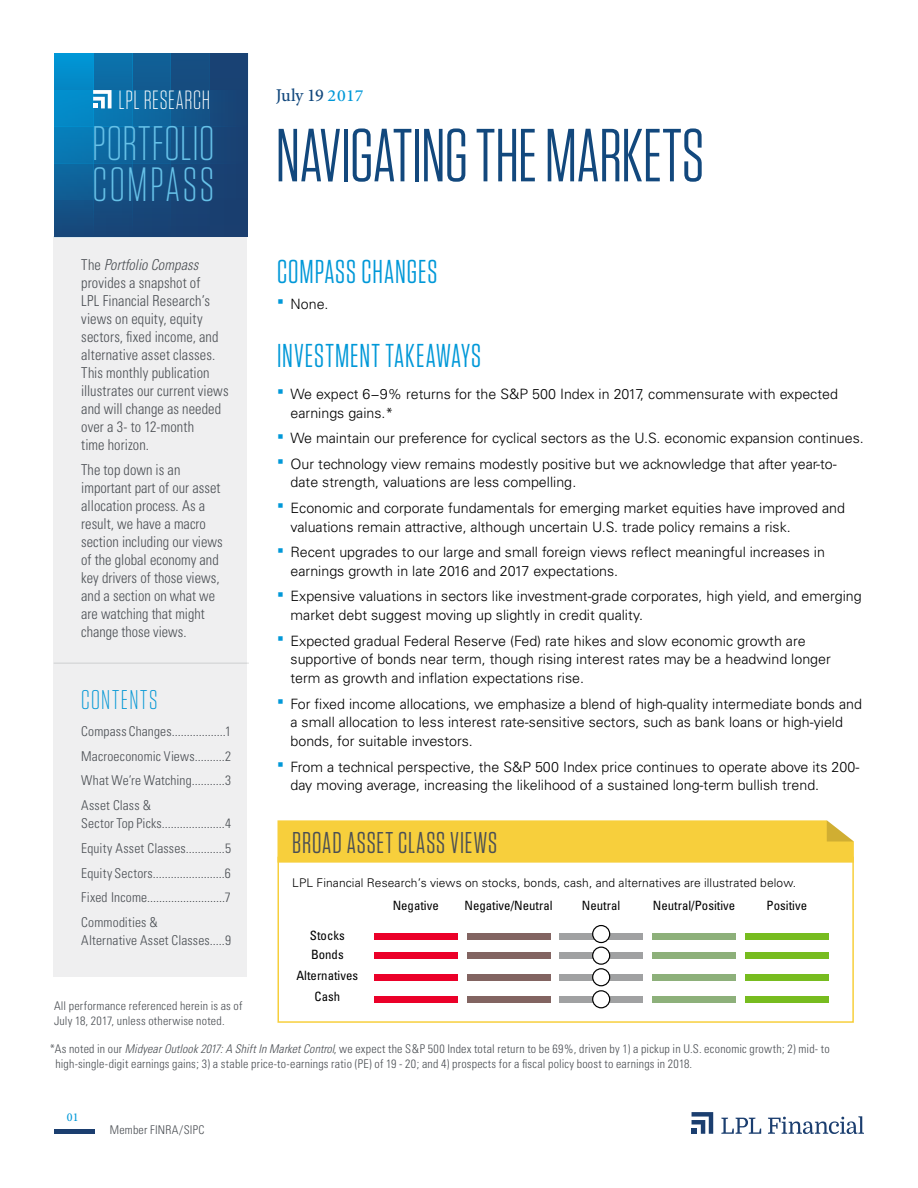
<style>
.page{position:relative;width:918px;height:1188px;background:#fff}
.page>*{position:absolute;margin:0;border:0;box-sizing:border-box;transform-origin:0 0}
.t1{font:75px "Tungsten Narrow";letter-spacing:-.005em;color:#12487d}
.t2{font:300 48.3px "Tungsten Narrow";letter-spacing:.02em;color:#66c1e8}
.t3{font:300 48px "Tungsten Narrow";letter-spacing:.055em;color:#66c1e8}
.t4{font:33px "Tungsten Narrow";letter-spacing:.03em;color:#0098d8}
.t5{font:30px "Tungsten Narrow";letter-spacing:.03em;color:#4b4f54}
.t6{font:300 27px "Tungsten Narrow";letter-spacing:.06em;color:#0497d5;scale:1.04 1}
.t7{font:300 26.25px "Tungsten Narrow";letter-spacing:.025em;color:#fff}
.t8{font:500 18px "Minion Pro";letter-spacing:-.03em;color:#12487d}
.t9{font:300 condensed 15px/18px "Univers";color:#4b4f54;scale:.96 1}
.t10{font:300 14.25px/18.8px "Univers";color:#000}
.t11{font:300 condensed 13.5px/24.8px "Univers";letter-spacing:.015em;color:#4b4f54;text-align:justify}
.t12{font:condensed 12.75px "Univers";color:#000}
.t13{font:300 condensed 12px/15px "Univers";letter-spacing:.015em;color:#4b4f54}
.t14{font:300 12px "Univers";letter-spacing:.01em;color:#000}
.t15{font:500 12px "Minion Pro";color:#0098d8}
.s1{font-size:16.95px;color:#0098d8}
.s2{font-style:italic}
</style>
<div class="page">
<hr style="left:54px;top:1130px;width:40px;height:4px;background:#1b3e6f">
<svg style="left:692px;top:1112px;width:21px;height:22px"></svg>
<svg style="left:721px;top:1118px;width:40px;height:16px"></svg>
<svg style="left:768px;top:1116px;width:96px;height:18px"></svg>
<div style="left:54px;top:236px;width:193px;height:740px;background:#efeff0"></div>
<div style="left:93px;top:54px;width:39px;height:183px;background:#0b72ac"></div>
<div style="left:210px;top:54px;width:39px;height:183px;background:#194274"></div>
<div style="left:171px;top:54px;width:39px;height:183px;background:#145185"></div>
<div style="left:132px;top:54px;width:39px;height:183px;background:#0f639a"></div>
<div style="left:54px;top:54px;width:39px;height:183px;background:#038cca"></div>
<div style="left:54px;top:163px;width:194px;height:37px;background:linear-gradient(to right,#0e649c,#1a3b6c)"></div>
<div style="left:54px;top:201px;width:194px;height:36px;background:linear-gradient(to right,#154d81,#1a3c6d)"></div>
<div style="left:54px;top:127px;width:194px;height:36px;background:linear-gradient(to right,#077eba,#1a3c6d)"></div>
<svg style="left:93px;top:90px;width:19px;height:18px"></svg>
<hr style="left:54px;top:662px;width:195px;height:2px;background:#4b4f54">
<div style="left:277px;top:857px;width:577px;height:166px;background:#fff;border:2px solid #f7cf3c"></div>
<div style="left:745px;top:952px;width:83px;height:7px;background:#77bc1f"></div>
<div style="left:653px;top:952px;width:83px;height:7px;background:#8db07a"></div>
<div style="left:560px;top:952px;width:83px;height:7px;background:#a0a1a2"></div>
<div style="left:467px;top:952px;width:83px;height:7px;background:#826461"></div>
<div style="left:374px;top:952px;width:83px;height:7px;background:#eb0029"></div>
<div style="left:593px;top:947px;width:17px;height:17px;background:#fff;border-radius:50%"></div>
<div style="left:592px;top:947px;width:18px;height:18px;border:1px solid #000;border-radius:50%"></div>
<div style="left:745px;top:996px;width:83px;height:7px;background:#77bc1f"></div>
<div style="left:653px;top:996px;width:83px;height:7px;background:#8db07a"></div>
<div style="left:560px;top:996px;width:83px;height:7px;background:#a0a1a2"></div>
<div style="left:467px;top:996px;width:83px;height:7px;background:#826461"></div>
<div style="left:374px;top:996px;width:83px;height:7px;background:#eb0029"></div>
<div style="left:593px;top:991px;width:17px;height:17px;background:#fff;border-radius:50%"></div>
<div style="left:592px;top:990px;width:18px;height:18px;border:1px solid #000;border-radius:50%"></div>
<div style="left:745px;top:933px;width:83px;height:7px;background:#77bc1f"></div>
<div style="left:653px;top:933px;width:83px;height:7px;background:#8db07a"></div>
<div style="left:560px;top:933px;width:83px;height:7px;background:#a0a1a2"></div>
<div style="left:467px;top:933px;width:83px;height:7px;background:#826461"></div>
<div style="left:374px;top:933px;width:83px;height:7px;background:#eb0029"></div>
<div style="left:593px;top:926px;width:17px;height:17px;background:#fff;border-radius:50%"></div>
<div style="left:592px;top:925px;width:18px;height:18px;border:1px solid #000;border-radius:50%"></div>
<div style="left:745px;top:974px;width:83px;height:7px;background:#77bc1f"></div>
<div style="left:653px;top:974px;width:83px;height:7px;background:#8db07a"></div>
<div style="left:560px;top:974px;width:83px;height:7px;background:#a0a1a2"></div>
<div style="left:467px;top:974px;width:83px;height:7px;background:#826461"></div>
<div style="left:374px;top:974px;width:83px;height:7px;background:#eb0029"></div>
<div style="left:593px;top:969px;width:17px;height:17px;background:#fff;border-radius:50%"></div>
<div style="left:592px;top:968px;width:18px;height:18px;border:1px solid #000;border-radius:50%"></div>
<svg style="left:277px;top:820px;width:577px;height:43px"></svg>
<h3 class="t7" style="left:118px;top:87px;width:93px">LPL RESEARCH</h3>
<p class="t8" style="left:276px;top:84px;width:89px">July 19 <span class="s1">2017</span></p>
<h2 class="t2" style="left:92px;top:120px;width:124px">PORTFOLIO</h2>
<h3 class="t3" style="left:92px;top:160px;width:123px">COMPASS</h3>
<h1 class="t1" style="left:276px;top:118px;width:430px">NAVIGATING THE MARKETS</h1>
<p class="t9" style="left:81px;top:256px;width:155px">The <span class="s2">Portfolio Compass </span>provides a snapshot of<br>LPL Financial Research’s views on equity, equity sectors, fixed income, and alternative asset classes.<br>This monthly publication illustrates our current views and will change as needed over a 3- to 12-month<br>time horizon.</p>
<p class="t9" style="left:81px;top:460px;width:149px">The top down is an important part of our asset allocation process. As a result, we have a macro section including our views of the global economy and key drivers of those views, and a section on what we are watching that might change those views.</p>
<h3 class="t4" style="left:277px;top:256px;width:162px">COMPASS CHANGES</h3>
<p class="t10" style="left:291px;top:295px;width:40px">None.</p>
<h3 class="t4" style="left:277px;top:339px;width:206px">INVESTMENT TAKEAWAYS</h3>
<p class="t10" style="left:291px;top:385px;width:549px">We expect 6−9% returns for the S&amp;P 500 Index in 2017, commensurate with expected earnings gains.*</p>
<p class="t10" style="left:291px;top:425px;width:575px;line-height:25.5px">We maintain our preference for cyclical sectors as the U.S. economic expansion continues.<br>Our technology view remains modestly positive but we acknowledge that after year-to-</p>
<p class="t10" style="left:291px;top:470px;width:556px;line-height:25.5px">date strength, valuations are less compelling.<br>Economic and corporate fundamentals for emerging market equities have improved and</p>
<p class="t10" style="left:291px;top:514px;width:536px;line-height:25.5px">valuations remain attractive, although uncertain U.S. trade policy remains a risk.<br>Recent upgrades to our large and small foreign views reflect meaningful increases in</p>
<p class="t10" style="left:291px;top:558px;width:573px;line-height:25.5px">earnings growth in late 2016 and 2017 expectations.<br>Expensive valuations in sectors like investment-grade corporates, high yield, and emerging</p>
<p class="t10" style="left:291px;top:602px;width:517px;line-height:25.5px">market debt suggest moving up slightly in credit quality.<br>Expected gradual Federal Reserve (Fed) rate hikes and slow economic growth are</p>
<p class="t10" style="left:291px;top:650px;width:542px">supportive of bonds near term, though rising interest rates may be a headwind longer term as growth and inflation expectations rise.</p>
<p class="t10" style="left:291px;top:694px;width:573px">For fixed income allocations, we emphasize a blend of high-quality intermediate bonds and a small allocation to less interest rate-sensitive sectors, such as bank loans or high-yield bonds, for suitable investors.</p>
<p class="t10" style="left:291px;top:757px;width:570px">From a technical perspective, the S&amp;P 500 Index price continues to operate above its 200- day moving average, increasing the likelihood of a sustained long-term bullish trend.</p>
<h3 class="t6" style="left:81px;top:687px;width:75px">CONTENTS</h3>
<p class="t11" style="left:81px;top:719px;width:151px">Compass Changes..................1<br>Macroeconomic Views..........2<br>What We’re Watching...........3<br>Asset Class &amp;</p>
<p class="t11" style="left:81px;top:811px;width:151px">Sector Top Picks.....................4<br>Equity Asset Classes.............5<br>Equity Sectors........................6<br>Fixed Income..........................7<br>Commodities &amp;</p>
<p class="t11" style="left:81px;top:928px;width:151px">Alternative Asset Classes.....9</p>
<h3 class="t5" style="left:292px;top:828px;width:207px">BROAD ASSET CLASS VIEWS</h3>
<p class="t14" style="left:292px;top:875px;width:506px">LPL Financial Research’s views on stocks, bonds, cash, and alternatives are illustrated below.</p>
<p class="t12" style="left:393px;top:897px;width:48px">Negative</p>
<p class="t12" style="left:464px;top:897px;width:90px">Negative/Neutral</p>
<p class="t12" style="left:582px;top:897px;width:40px">Neutral</p>
<p class="t12" style="left:653px;top:897px;width:84px">Neutral/Positive</p>
<p class="t12" style="left:767px;top:897px;width:42px">Positive</p>
<p class="t12" style="left:310px;top:928px;width:36px">Stocks</p>
<p class="t12" style="left:296px;top:967px;width:63px">Alternatives</p>
<p class="t12" style="left:311px;top:946px;width:34px">Bonds</p>
<p class="t12" style="left:315px;top:989px;width:27px">Cash</p>
<p class="t13" style="left:54px;top:998px;width:190px">All performance referenced herein is as of<br>July 18, 2017, unless otherwise noted.</p>
<p class="t13" style="left:55px;top:1041px;width:776px;text-indent:-6px">*As noted in our <span class="s2">Midyear Outlook 2017: A Shift In Market Control</span>, we expect the S&amp;P 500 Index total return to be 69%, driven by 1) a pickup in U.S. economic growth; 2) mid- to high-single-digit earnings gains; 3) a stable price-to-earnings ratio (PE) of 19 - 20; and 4) prospects for a fiscal policy boost to earnings in 2018.</p>
<p class="t15" style="left:67px;top:1109px;width:13px">01</p>
<p class="t13" style="left:110px;top:1122px;width:96px">Member FINRA/SIPC</p>
</div>
